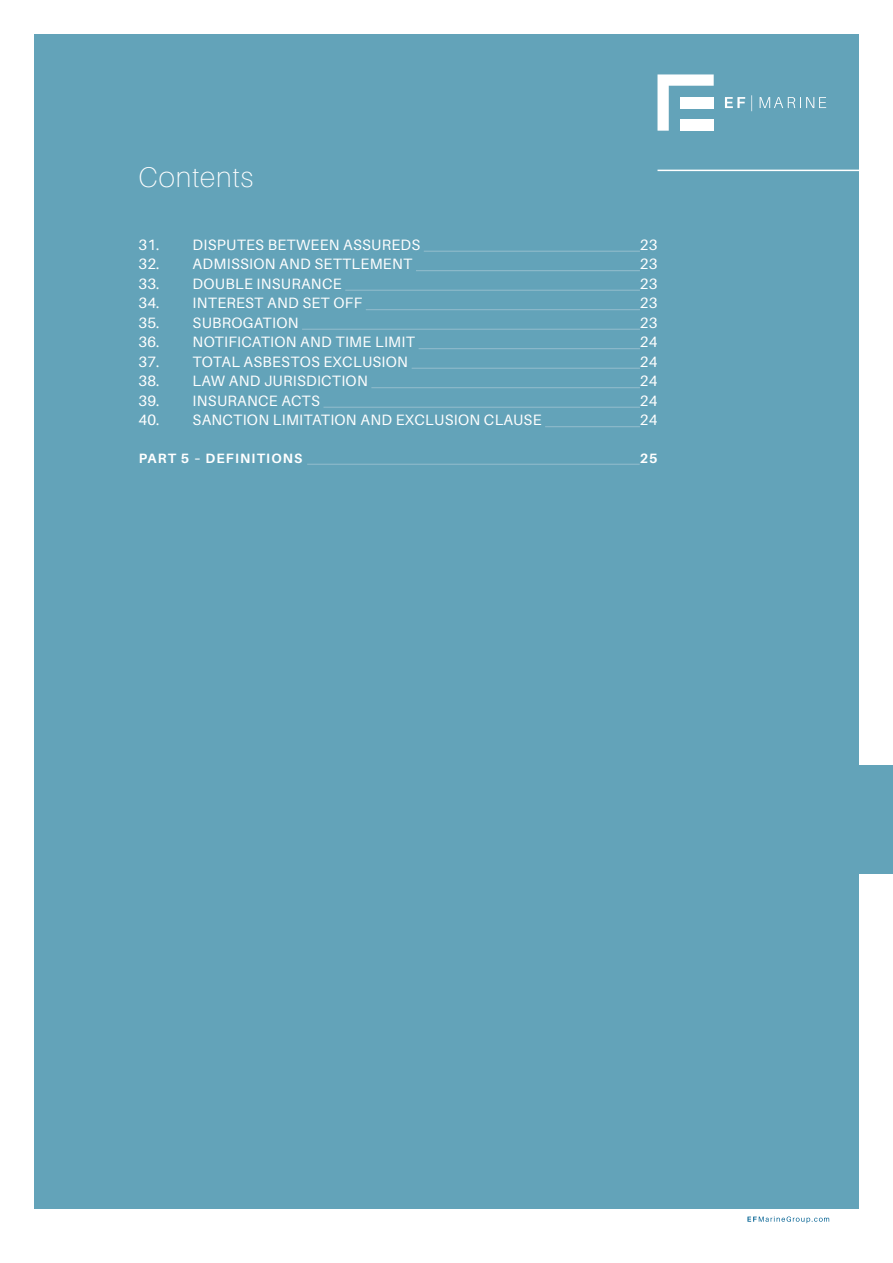
<style>
.page{position:relative;width:893px;height:1263px;background:#fff}
.page>*{position:absolute;margin:0;border:0;box-sizing:border-box;transform-origin:0 0}
.t1{font:100 28.5px "Aileron";letter-spacing:.03em;color:#fff}
.t2{font:15px "Aileron";letter-spacing:.02em;color:#fff}
.t3{font:700 13.5px "Aileron";letter-spacing:.085em;color:#fff}
</style>
<div class="page">
<div style="left:34px;top:170px;width:825px;height:1039px;background:#63a3b9"></div>
<div style="left:34px;top:34px;width:825px;height:137px;background:#63a3b9"></div>
<svg style="left:657px;top:74px;width:57px;height:57px"></svg>
<svg style="left:725px;top:95px;width:101px;height:16px"></svg>
<hr style="left:657px;top:170px;width:236px;height:1px;background:#fff">
<div style="left:859px;top:765px;width:34px;height:109px;background:#63a3b9"></div>
<svg style="left:747px;top:1216px;width:82px;height:7px"></svg>
<hr style="left:424px;top:251px;width:216px;height:1px;background:#94bdcd">
<hr style="left:416px;top:270px;width:224px;height:1px;background:#94bdcd">
<hr style="left:345px;top:290px;width:295px;height:1px;background:#94bdcd">
<hr style="left:366px;top:309px;width:274px;height:1px;background:#94bdcd">
<hr style="left:302px;top:329px;width:338px;height:1px;background:#94bdcd">
<hr style="left:419px;top:348px;width:221px;height:1px;background:#94bdcd">
<hr style="left:412px;top:368px;width:228px;height:1px;background:#94bdcd">
<hr style="left:371px;top:387px;width:269px;height:1px;background:#94bdcd">
<hr style="left:323px;top:407px;width:317px;height:1px;background:#94bdcd">
<hr style="left:545px;top:426px;width:95px;height:1px;background:#94bdcd">
<hr style="left:307px;top:464px;width:333px;height:1px;background:#94bdcd">
<h1 class="t1" style="left:139px;top:161px;width:116px">Contents</h1>
<p class="t2" style="left:139px;top:236px;width:283px">31. DISPUTES BETWEEN ASSUREDS</p>
<p class="t2" style="left:640px;top:236px;width:19px">23</p>
<p class="t2" style="left:139px;top:256px;width:275px">32. ADMISSION AND SETTLEMENT</p>
<p class="t2" style="left:640px;top:256px;width:19px">23</p>
<p class="t2" style="left:139px;top:275px;width:205px">33. DOUBLE INSURANCE</p>
<p class="t2" style="left:640px;top:275px;width:19px">23</p>
<p class="t2" style="left:139px;top:295px;width:225px">34. INTEREST AND SET OFF</p>
<p class="t2" style="left:640px;top:295px;width:19px">23</p>
<p class="t2" style="left:139px;top:314px;width:161px">35. SUBROGATION</p>
<p class="t2" style="left:640px;top:314px;width:19px">23</p>
<p class="t2" style="left:139px;top:334px;width:278px">36. NOTIFICATION AND TIME LIMIT</p>
<p class="t2" style="left:640px;top:334px;width:19px">24</p>
<p class="t2" style="left:139px;top:353px;width:271px">37. TOTAL ASBESTOS EXCLUSION</p>
<p class="t2" style="left:640px;top:353px;width:19px">24</p>
<p class="t2" style="left:139px;top:373px;width:231px">38. LAW AND JURISDICTION</p>
<p class="t2" style="left:640px;top:373px;width:19px">24</p>
<p class="t2" style="left:139px;top:392px;width:183px">39. INSURANCE ACTS</p>
<p class="t2" style="left:640px;top:392px;width:19px">24</p>
<p class="t2" style="left:139px;top:412px;width:404px">40. SANCTION LIMITATION AND EXCLUSION CLAUSE</p>
<p class="t2" style="left:640px;top:412px;width:19px">24</p>
<p class="t3" style="left:139px;top:450px;width:165px">PART 5 – DEFINITIONS</p>
<p class="t3" style="left:640px;top:450px;width:19px">25</p>
</div>
